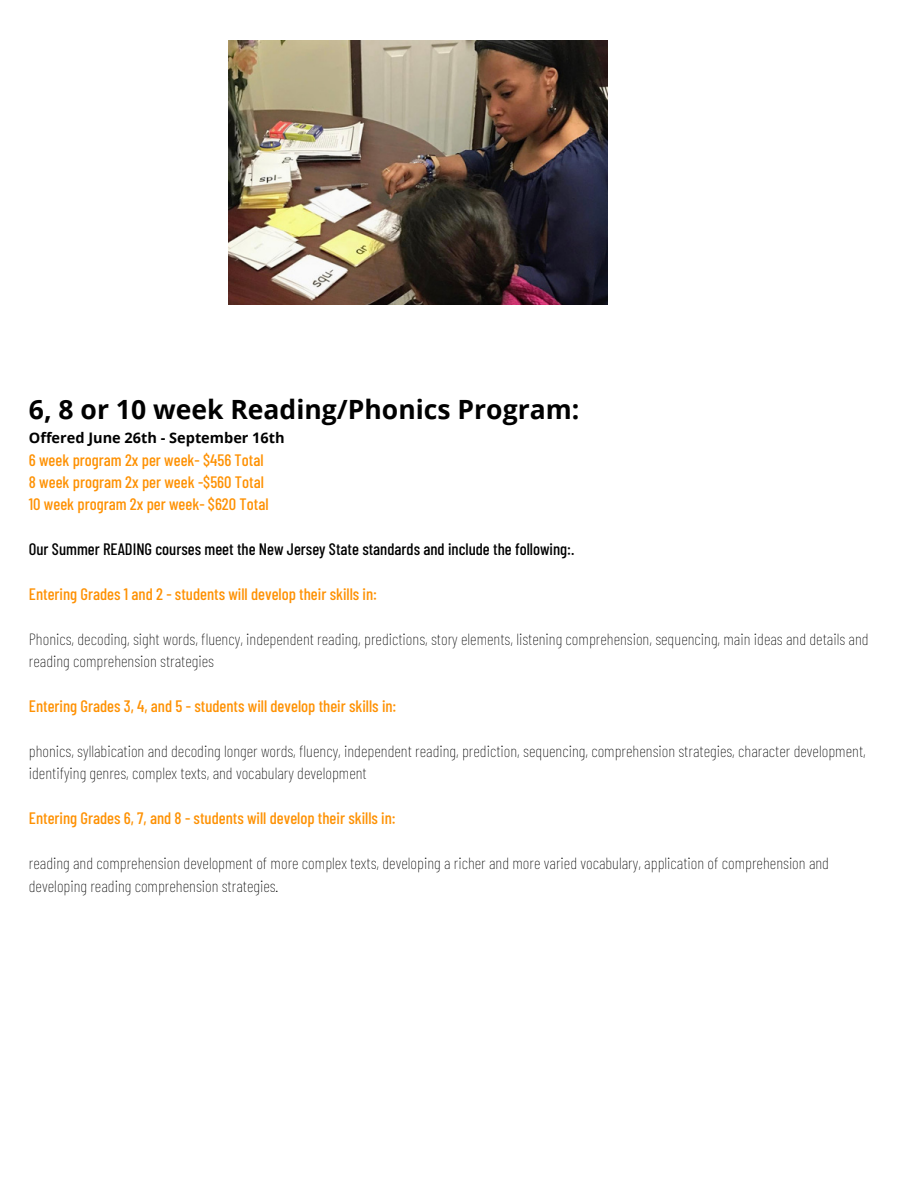
<style>
.page{position:relative;width:918px;height:1188px;background:#fff}
.page>*{position:absolute;margin:0;border:0;box-sizing:border-box;transform-origin:0 0}
.t1{font:700 26.55px "Open Sans";color:#000}
.t2{font:100 16.5px/22.4px "Barlow Condensed";color:#000}
.t3{font:500 16.5px/22.4px "Barlow Condensed";color:#fe9103}
.t4{font:500 16.5px "Barlow Condensed";color:#000}
.t5{font:700 14.55px "Open Sans";color:#000}
</style>
<div class="page">
<img style="left:228px;top:41px;width:380px;height:263px">
<h1 class="t1" style="left:29px;top:390px;width:552px">6, 8 or 10 week Reading/Phonics Program:</h1>
<p class="t5" style="left:29px;top:428px;width:257px">Offered June 26th - September 16th</p>
<p class="t3" style="left:29px;top:448px;width:241px">6 week program 2x per week- $456 Total<br>8 week program 2x per week -$560 Total<br>10 week program 2x per week- $620 Total</p>
<p class="t4" style="left:29px;top:539px;width:547px">Our Summer READING courses meet the New Jersey State standards and include the following:.</p>
<p class="t3" style="left:29px;top:582px;width:350px">Entering Grades 1 and 2 - students will develop their skills in:</p>
<p class="t2" style="left:29px;top:627px;width:841px">Phonics, decoding, sight words, fluency, independent reading, predictions, story elements, listening comprehension, sequencing, main ideas and details and reading comprehension strategies</p>
<p class="t3" style="left:29px;top:694px;width:369px">Entering Grades 3, 4, and 5 - students will develop their skills in:</p>
<p class="t2" style="left:29px;top:739px;width:838px">phonics, syllabication and decoding longer words, fluency, independent reading, prediction, sequencing, comprehension strategies, character development, identifying genres, complex texts, and vocabulary development</p>
<p class="t3" style="left:29px;top:807px;width:368px">Entering Grades 6, 7, and 8 - students will develop their skills in:</p>
<p class="t2" style="left:29px;top:851px;width:802px">reading and comprehension development of more complex texts, developing a richer and more varied vocabulary, application of comprehension and developing reading comprehension strategies.</p>
</div>
